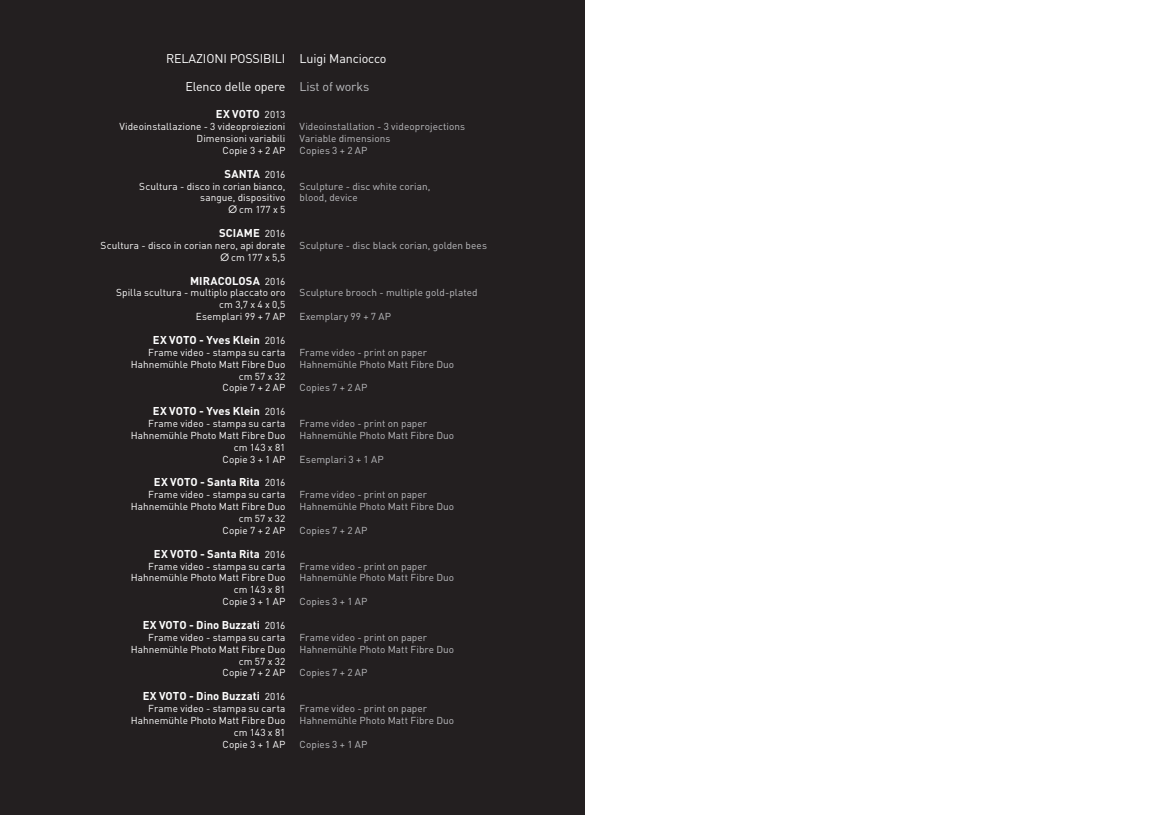
<style>
.page{position:relative;width:1170px;height:815px;background:#fff}
.page>*{position:absolute;margin:0;border:0;box-sizing:border-box;transform-origin:0 0}
.t1{font:12.5px/27.4px "DIN";letter-spacing:-.01em;color:#fff;text-align:right}
.t2{font:12.5px "DIN";letter-spacing:-.01em;color:#bcbdc0}
.t3{font:700 11.25px "DIN";letter-spacing:.005em;color:#fff}
.t4{font:10px/11.9px "DIN";letter-spacing:.005em;color:#fff;text-align:right}
.t5{font:10px/11.9px "DIN";letter-spacing:.005em;color:#bcbdc0}
.s1{font-weight:400;font-size:10px}
.s2{font-family:"Futura"}
</style>
<div class="page">
<div style="left:0;top:0;width:585px;height:815px;background:#231f20"></div>
<p class="t1" style="left:166px;top:45px;width:121px">RELAZIONI POSSIBILI<br>Elenco delle opere</p>
<p class="t1" style="left:299px;top:45px;width:88px">Luigi Manciocco</p>
<p class="t2" style="left:299px;top:78px;width:71px">List of works</p>
<p class="t3" style="left:216px;top:107px;width:71px">EX VOTO <span class="s1">2013</span></p>
<p class="t4" style="left:119px;top:120px;width:167px">Videoinstallazione - 3 videoproiezioni<br>Dimensioni variabili<br>Copie 3 + 2 AP</p>
<p class="t3" style="left:224px;top:166px;width:62px">SANTA <span class="s1">2016</span></p>
<p class="t4" style="left:139px;top:180px;width:148px">Scultura - disco in corian bianco, sangue, dispositivo<br><span class="s2">Ø</span> cm 177 x 5</p>
<p class="t3" style="left:219px;top:226px;width:68px">SCIAME <span class="s1">2016</span></p>
<p class="t4" style="left:101px;top:239px;width:186px">Scultura - disco in corian nero, api dorate<br><span class="s2">Ø</span> cm 177 x 5,5</p>
<p class="t3" style="left:190px;top:273px;width:97px">MIRACOLOSA <span class="s1">2016</span></p>
<p class="t4" style="left:116px;top:287px;width:171px">Spilla scultura - multiplo placcato oro cm 3,7 x 4 x 0,5<br>Esemplari 99 + 7 AP</p>
<p class="t3" style="left:153px;top:332px;width:134px">EX VOTO - Yves Klein <span class="s1">2016</span></p>
<p class="t4" style="left:131px;top:346px;width:156px">Frame video - stampa su carta<br>Hahnemühle Photo Matt Fibre Duo cm 57 x 32<br>Copie 7 + 2 AP</p>
<p class="t3" style="left:153px;top:404px;width:134px">EX VOTO - Yves Klein <span class="s1">2016</span></p>
<p class="t4" style="left:131px;top:417px;width:156px">Frame video - stampa su carta<br>Hahnemühle Photo Matt Fibre Duo cm 143 x 81<br>Copie 3 + 1 AP</p>
<p class="t3" style="left:154px;top:475px;width:133px">EX VOTO - Santa Rita <span class="s1">2016</span></p>
<p class="t4" style="left:131px;top:489px;width:156px">Frame video - stampa su carta<br>Hahnemühle Photo Matt Fibre Duo cm 57 x 32<br>Copie 7 + 2 AP</p>
<p class="t3" style="left:154px;top:546px;width:133px">EX VOTO - Santa Rita <span class="s1">2016</span></p>
<p class="t4" style="left:131px;top:560px;width:156px">Frame video - stampa su carta<br>Hahnemühle Photo Matt Fibre Duo cm 143 x 81<br>Copie 3 + 1 AP</p>
<p class="t3" style="left:143px;top:617px;width:144px">EX VOTO - Dino Buzzati <span class="s1">2016</span></p>
<p class="t4" style="left:131px;top:631px;width:156px">Frame video - stampa su carta<br>Hahnemühle Photo Matt Fibre Duo cm 57 x 32<br>Copie 7 + 2 AP</p>
<p class="t3" style="left:143px;top:689px;width:144px">EX VOTO - Dino Buzzati <span class="s1">2016</span></p>
<p class="t4" style="left:131px;top:702px;width:156px">Frame video - stampa su carta<br>Hahnemühle Photo Matt Fibre Duo cm 143 x 81<br>Copie 3 + 1 AP</p>
<p class="t5" style="left:299px;top:120px;width:167px">Videoinstallation - 3 videoprojections<br>Variable dimensions<br>Copies 3 + 2 AP</p>
<p class="t5" style="left:299px;top:180px;width:132px">Sculpture - disc white corian, blood, device</p>
<p class="t5" style="left:299px;top:239px;width:189px">Sculpture - disc black corian, golden bees</p>
<p class="t5" style="left:299px;top:287px;width:179px">Sculpture brooch - multiple gold-plated</p>
<p class="t5" style="left:299px;top:310px;width:93px">Exemplary 99 + 7 AP</p>
<p class="t5" style="left:299px;top:346px;width:156px">Frame video - print on paper<br>Hahnemühle Photo Matt Fibre Duo</p>
<p class="t5" style="left:299px;top:382px;width:69px">Copies 7 + 2 AP</p>
<p class="t5" style="left:299px;top:417px;width:156px">Frame video - print on paper<br>Hahnemühle Photo Matt Fibre Duo</p>
<p class="t5" style="left:299px;top:453px;width:86px">Esemplari 3 + 1 AP</p>
<p class="t5" style="left:299px;top:489px;width:156px">Frame video - print on paper<br>Hahnemühle Photo Matt Fibre Duo</p>
<p class="t5" style="left:299px;top:524px;width:69px">Copies 7 + 2 AP</p>
<p class="t5" style="left:299px;top:560px;width:156px">Frame video - print on paper<br>Hahnemühle Photo Matt Fibre Duo</p>
<p class="t5" style="left:299px;top:595px;width:69px">Copies 3 + 1 AP</p>
<p class="t5" style="left:299px;top:631px;width:156px">Frame video - print on paper<br>Hahnemühle Photo Matt Fibre Duo</p>
<p class="t5" style="left:299px;top:667px;width:69px">Copies 7 + 2 AP</p>
<p class="t5" style="left:299px;top:702px;width:156px">Frame video - print on paper<br>Hahnemühle Photo Matt Fibre Duo</p>
<p class="t5" style="left:299px;top:738px;width:69px">Copies 3 + 1 AP</p>
</div>
